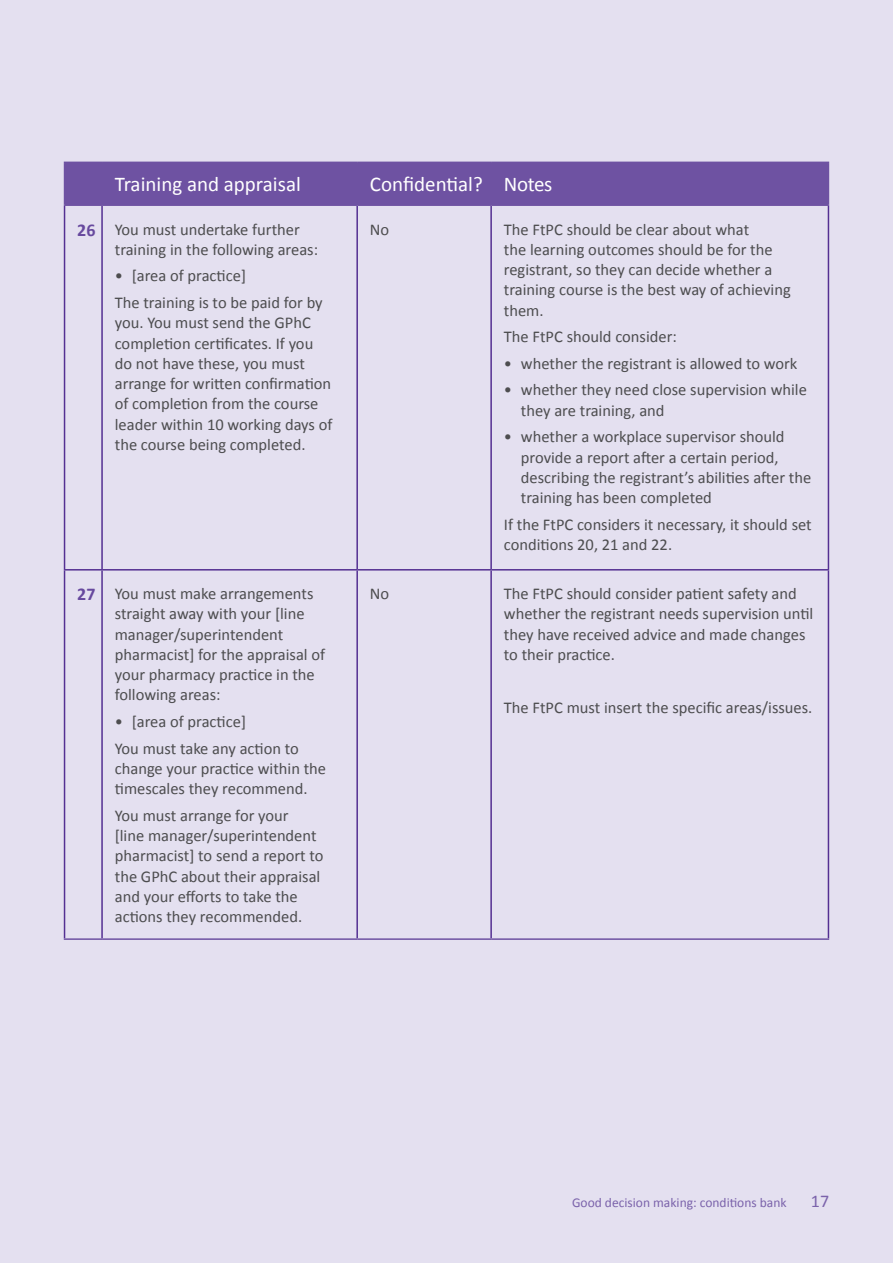
<style>
.page{position:relative;width:893px;height:1263px;background:#e4e0f0}
.page>*{position:absolute;margin:0;border:0;box-sizing:border-box;transform-origin:0 0}
.t1{font:21px "Calibri";color:#fff}
.t2{font:18px "Calibri";color:#7b63ab}
.t3{font:16.5px/20.2px "Calibri";color:#4d4d4f}
.t4{font:13.5px "Calibri";color:#7b63ab}
.s1{font-weight:700;font-size:18px;color:#67499e}
</style>
<div class="page">
<div style="left:65px;top:163px;width:763px;height:41px;background:#6e52a2"></div>
<hr style="left:64px;top:206px;width:1px;height:363px;background:#543092">
<hr style="left:101px;top:206px;width:2px;height:363px;background:#543092">
<hr style="left:356px;top:206px;width:2px;height:363px;background:#543092">
<hr style="left:490px;top:206px;width:2px;height:363px;background:#543092">
<hr style="left:828px;top:206px;width:1px;height:363px;background:#543092">
<hr style="left:64px;top:569px;width:38px;height:1px;background:#543092">
<hr style="left:64px;top:570px;width:1px;height:368px;background:#543092">
<hr style="left:102px;top:569px;width:255px;height:1px;background:#543092">
<hr style="left:101px;top:570px;width:2px;height:368px;background:#543092">
<hr style="left:357px;top:569px;width:134px;height:1px;background:#543092">
<hr style="left:356px;top:570px;width:2px;height:368px;background:#543092">
<hr style="left:491px;top:569px;width:338px;height:1px;background:#543092">
<hr style="left:490px;top:570px;width:2px;height:368px;background:#543092">
<hr style="left:828px;top:570px;width:1px;height:368px;background:#543092">
<hr style="left:64px;top:162px;width:38px;height:1px;background:#6e52a2">
<hr style="left:64px;top:163px;width:1px;height:41px;background:#6e52a2">
<hr style="left:102px;top:162px;width:255px;height:1px;background:#6e52a2">
<hr style="left:101px;top:163px;width:2px;height:41px;background:#6e52a2">
<hr style="left:357px;top:162px;width:134px;height:1px;background:#6e52a2">
<hr style="left:356px;top:163px;width:2px;height:41px;background:#6e52a2">
<hr style="left:491px;top:162px;width:338px;height:1px;background:#6e52a2">
<hr style="left:490px;top:163px;width:2px;height:41px;background:#6e52a2">
<hr style="left:828px;top:163px;width:1px;height:41px;background:#6e52a2">
<hr style="left:64px;top:204px;width:38px;height:2px;background:#6e52a2">
<hr style="left:102px;top:204px;width:255px;height:2px;background:#6e52a2">
<hr style="left:357px;top:204px;width:134px;height:2px;background:#6e52a2">
<hr style="left:491px;top:204px;width:338px;height:2px;background:#6e52a2">
<hr style="left:64px;top:938px;width:38px;height:2px;background:#6e52a2">
<hr style="left:102px;top:938px;width:255px;height:2px;background:#6e52a2">
<hr style="left:357px;top:938px;width:134px;height:2px;background:#6e52a2">
<hr style="left:491px;top:938px;width:338px;height:2px;background:#6e52a2">
<p class="t1" style="left:115px;top:171px;width:188px">Training and appraisal</p>
<p class="t1" style="left:370px;top:171px;width:184px">Confidential? Notes</p>
<p class="t3" style="left:115px;top:219px;width:205px;text-indent:-38px"><span class="s1">26</span> You must undertake further training in the following areas:</p>
<p class="t3" style="left:115px;top:263px;width:209px;line-height:26.7px">• [area of practice]<br>The training is to be paid for by</p>
<p class="t3" style="left:115px;top:313px;width:219px">you. You must send the GPhC completion certificates. If you do not have these, you must arrange for written confirmation of completion from the course leader within 10 working days of the course being completed.</p>
<p class="t3" style="left:370px;top:219px;width:21px">No</p>
<p class="t3" style="left:504px;top:219px;width:288px">The FtPC should be clear about what<br>the learning outcomes should be for the registrant, so they can decide whether a training course is the best way of achieving them.</p>
<p class="t3" style="left:504px;top:327px;width:174px">The FtPC should consider:</p>
<p class="t3" style="left:504px;top:353px;width:295px">• whether the registrant is allowed to work</p>
<p class="t3" style="left:521px;top:380px;width:288px;text-indent:-17px">• whether they need close supervision while they are training, and</p>
<p class="t3" style="left:521px;top:427px;width:292px;text-indent:-17px">• whether a workplace supervisor should provide a report after a certain period, describing the registrant’s abilities after the training has been completed</p>
<p class="t3" style="left:504px;top:514px;width:309px">If the FtPC considers it necessary, it should set conditions 20, 21 and 22.</p>
<p class="t3" style="left:115px;top:584px;width:212px;text-indent:-38px"><span class="s1">27</span> You must make arrangements straight away with your [line manager/superintendent pharmacist] for the appraisal of your pharmacy practice in the following areas:</p>
<p class="t3" style="left:115px;top:708px;width:186px;line-height:26.7px">• [area of practice]<br>You must take any action to</p>
<p class="t3" style="left:115px;top:758px;width:213px">change your practice within the timescales they recommend.</p>
<p class="t3" style="left:115px;top:805px;width:210px">You must arrange for your<br>[line manager/superintendent pharmacist] to send a report to the GPhC about their appraisal and your efforts to take the actions they recommended.</p>
<p class="t3" style="left:370px;top:584px;width:21px">No</p>
<p class="t3" style="left:504px;top:584px;width:311px">The FtPC should consider patient safety and whether the registrant needs supervision until they have received advice and made changes to their practice.</p>
<p class="t3" style="left:504px;top:698px;width:310px">The FtPC must insert the specific areas/issues.</p>
<p class="t4" style="left:572px;top:1194px;width:216px">Good decision making: conditions bank</p>
<p class="t2" style="left:811px;top:1189px;width:20px">17</p>
</div>
